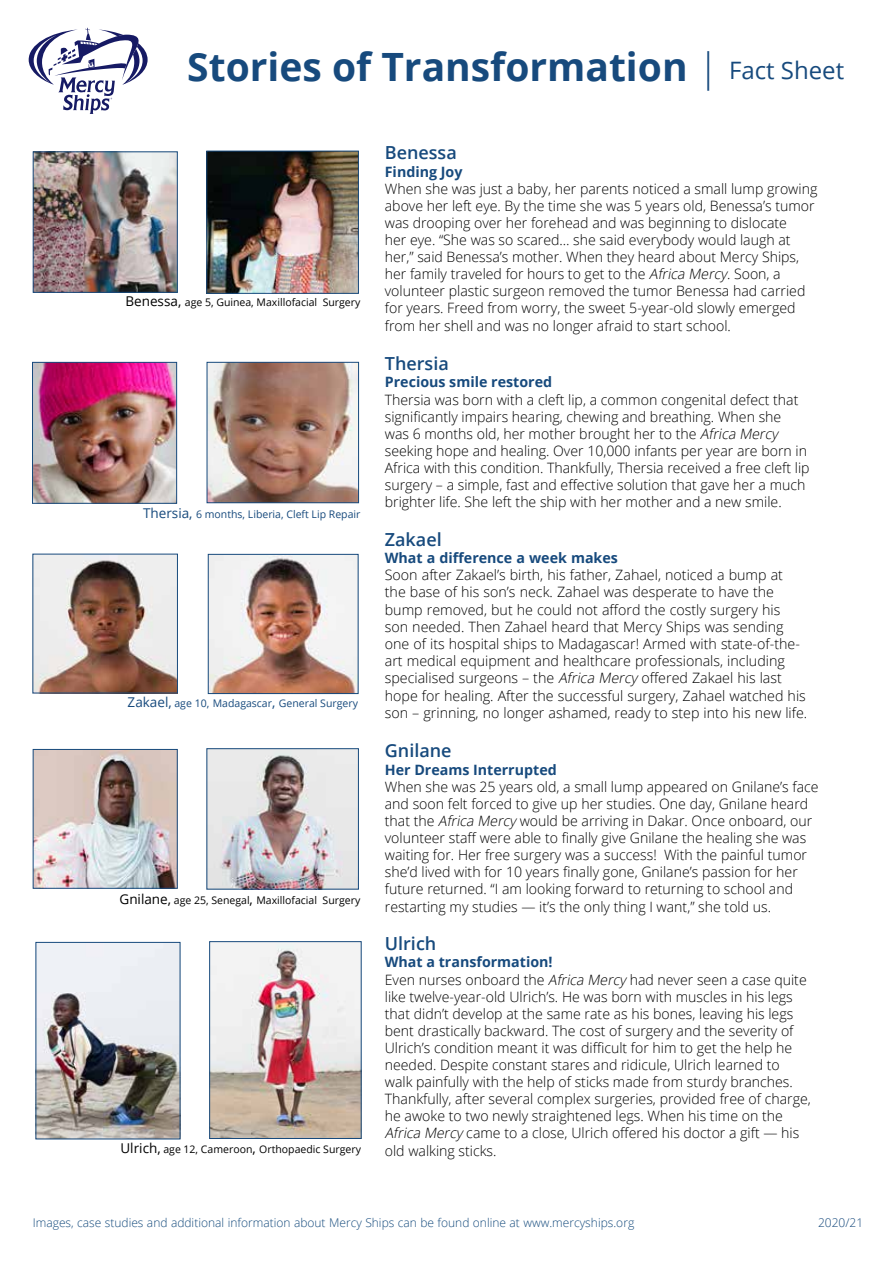
<style>
.page{position:relative;width:893px;height:1263px;background:#fff}
.page>*{position:absolute;margin:0;border:0;box-sizing:border-box;transform-origin:0 0}
.t1{font:700 39px "Open Sans";color:#174a7d}
.t2{font:600 18px "Open Sans";color:#174a7d}
.t3{font:300 14.25px/17.1px "Open Sans";color:#000}
.t4{font:700 14.25px "Open Sans";color:#174a7d}
.t5{font:300 12px "Open Sans";color:#154b7d}
.t6{font:300 12px "Open Sans";color:#174a7d}
.t7{font:10.5px "Open Sans";color:#000}
.t8{font:10.5px "Open Sans";color:#174a7d}
.s1{font-weight:300}
.s2{font-weight:400;font-size:24px}
.s3{font-size:13.5px}
.s4{font-style:italic}
.s5{font-weight:700;color:#174a7d}
</style>
<div class="page">
<svg style="left:29px;top:28px;width:119px;height:86px"></svg>
<img style="left:35px;top:154px;width:140px;height:137px">
<div style="left:33px;top:152px;width:144px;height:141px;border:1px solid #174a7d"></div>
<img style="left:209px;top:153px;width:148px;height:138px">
<div style="left:207px;top:151px;width:152px;height:142px;border:1px solid #174a7d"></div>
<img style="left:35px;top:751px;width:140px;height:135px">
<img style="left:209px;top:750px;width:148px;height:137px">
<div style="left:207px;top:748px;width:152px;height:141px;border:1px solid #174a7d"></div>
<img style="left:210px;top:556px;width:146px;height:136px">
<div style="left:208px;top:554px;width:150px;height:140px;border:1px solid #174a7d"></div>
<img style="left:35px;top:556px;width:141px;height:135px">
<div style="left:33px;top:554px;width:145px;height:139px;border:1px solid #174a7d"></div>
<img style="left:34px;top:364px;width:141px;height:137px">
<div style="left:32px;top:362px;width:145px;height:141px;border:1px solid #174a7d"></div>
<img style="left:209px;top:364px;width:148px;height:137px">
<div style="left:207px;top:362px;width:152px;height:141px;border:1px solid #174a7d"></div>
<img style="left:38px;top:944px;width:140px;height:193px">
<img style="left:211px;top:943px;width:148px;height:193px">
<div style="left:209px;top:941px;width:152px;height:197px;border:1px solid #174a7d"></div>
<h1 class="t1" style="left:187px;top:51px;width:658px">Stories of Transformation <span class="s1">|</span> <span class="s2">Fact Sheet</span></h1>
<p class="t7" style="left:125px;top:298px;width:236px"><span class="s3">Benessa,</span> age 5, Guinea, Maxillofacial Surgery</p>
<p class="t8" style="left:143px;top:510px;width:219px"><span class="s3">Thersia,</span> 6 months, Liberia, Cleft Lip Repair</p>
<p class="t8" style="left:128px;top:699px;width:232px"><span class="s3">Zakael,</span> age 10, Madagascar<span class="s3">,</span> General Surgery</p>
<p class="t7" style="left:120px;top:896px;width:242px"><span class="s3">Gnilane,</span> age 25, Senegal<span class="s3">,</span> Maxillofacial Surgery</p>
<p class="t7" style="left:120px;top:1145px;width:242px"><span class="s3">Ulrich,</span> age 12, Cameroon<span class="s3">,</span> Orthopaedic Surgery</p>
<p class="t2" style="left:385px;top:146px;width:74px">Benessa</p>
<p class="t4" style="left:385px;top:166px;width:79px">Finding Joy</p>
<p class="t3" style="left:385px;top:182px;width:434px">When she was just a baby, her parents noticed a small lump growing above her left eye. By the time she was 5 years old, Benessa’s tumor was drooping over her forehead and was beginning to dislocate<br>her eye. “She was so scared… she said everybody would laugh at her,” said Benessa’s mother. When they heard about Mercy Ships, her family traveled for hours to get to the <span class="s4">Africa Mercy</span>. Soon, a volunteer plastic surgeon removed the tumor Benessa had carried for years. Freed from worry, the sweet 5-year-old slowly emerged from her shell and was no longer afraid to start school.</p>
<p class="t2" style="left:385px;top:356px;width:65px">Thersia</p>
<p class="t4" style="left:385px;top:376px;width:169px">Precious smile restored</p>
<p class="t3" style="left:385px;top:392px;width:426px">Thersia was born with a cleft lip, a common congenital defect that significantly impairs hearing, chewing and breathing. When she<br>was 6 months old, her mother brought her to the <span class="s4">Africa Mercy </span>seeking hope and healing. Over 10,000 infants per year are born in Africa with this condition. Thankfully, Thersia received a free cleft lip surgery – a simple, fast and effective solution that gave her a much brighter life. She left the ship with her mother and a new smile.</p>
<p class="t2" style="left:385px;top:532px;width:58px">Zakael</p>
<p class="t4" style="left:385px;top:548px;width:235px">What a difference a week makes</p>
<p class="t3" style="left:385px;top:568px;width:424px">Soon after Zakael’s birth, his father, Zahael, noticed a bump at the base of his son’s neck. Zahael was desperate to have the bump removed, but he could not afford the costly surgery his<br>son needed. Then Zahael heard that Mercy Ships was sending one of its hospital ships to Madagascar! Armed with state-of-the&shy;art medical equipment and healthcare professionals, including specialised surgeons – the <span class="s4">Africa Mercy</span> offered Zakael his last hope for healing. After the successful surgery, Zahael watched his son – grinning, no longer ashamed, ready to step into his new life.</p>
<p class="t2" style="left:385px;top:744px;width:68px">Gnilane</p>
<p class="t4" style="left:385px;top:764px;width:173px">Her Dreams Interrupted</p>
<p class="t3" style="left:385px;top:779px;width:435px">When she was 25 years old, a small lump appeared on Gnilane’s face and soon felt forced to give up her studies. One day, Gnilane heard that the <span class="s4">Africa Mercy</span> would be arriving in Dakar. Once onboard, our volunteer staff were able to finally give Gnilane the healing she was waiting for. Her free surgery was a success! With the painful tumor she’d lived with for 10 years finally gone, Gnilane’s passion for her future returned. “I am looking forward to returning to school and restarting my studies — it’s the only thing I want,” she told us.</p>
<p class="t2" style="left:385px;top:936px;width:53px">Ulrich</p>
<p class="t3" style="left:385px;top:955px;width:428px"><span class="s5">What a transformation!<br></span>Even nurses onboard the <span class="s4">Africa Mercy</span> had never seen a case quite like twelve-year-old Ulrich’s. He was born with muscles in his legs that didn’t develop at the same rate as his bones, leaving his legs bent drastically backward. The cost of surgery and the severity of Ulrich’s condition meant it was difficult for him to get the help he needed. Despite constant stares and ridicule, Ulrich learned to walk painfully with the help of sticks made from sturdy branches.<br>Thankfully, after several complex surgeries, provided free of charge, he awoke to two newly straightened legs. When his time on the <span class="s4">Africa Mercy</span> came to a close, Ulrich offered his doctor a gift — his old walking sticks.</p>
<p class="t5" style="left:33px;top:1218px;width:603px">Images, case studies and additional information about Mercy Ships can be found online at www.mercyships.org</p>
<p class="t6" style="left:818px;top:1218px;width:47px">2020/21</p>
</div>
